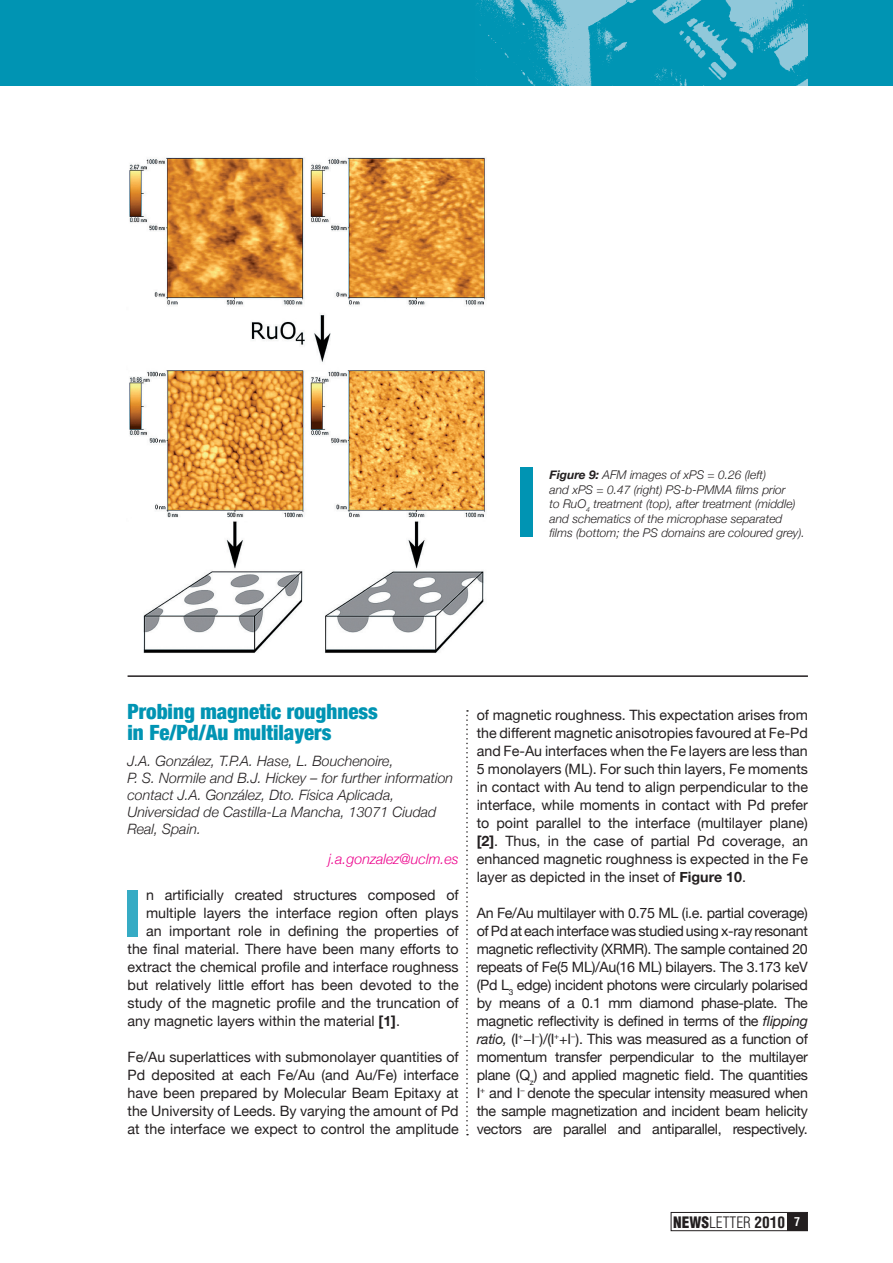
<style>
.page{position:relative;width:893px;height:1263px;background:#fff}
.page>*{position:absolute;margin:0;border:0;box-sizing:border-box;transform-origin:0 0}
.t1{font:700 64.65px "Helvetica Neue";color:#35abc4}
.t2{font:900 condensed 21px/21px "Helvetica Neue";color:#0094b3}
.t3{font:300 condensed 15.45px "Helvetica";color:#231f20}
.t4{font:14.25px/18px "Helvetica Neue";color:#231f20;text-align:justify}
.t5{font:italic 300 14.25px/17.1px "Helvetica Neue";color:#231f20}
.t6{font:italic 300 14.25px "Helvetica Neue";color:#ed028c}
.t7{font:italic 300 12px/14.4px "Helvetica Neue";color:#231f20}
.s1{font-weight:700}
.s2{font-style:italic}
.s3{font-weight:900}
.s4{font-weight:700;font-size:12px;color:#fff}
</style>
<div class="page">
<div style="left:671px;top:1212px;width:137px;height:19px;border:1px solid #231f20"></div>
<div style="left:787px;top:1213px;width:20px;height:17px;background:#231f20"></div>
<div style="left:0;top:0;width:893px;height:85px;background:#0094b3"></div>
<img style="left:476px;top:0;width:332px;height:85px">
<img style="left:129px;top:157px;width:357px;height:496px">
<div style="left:520px;top:468px;width:12px;height:69px;background:#0094b3"></div>
<svg style="left:466px;top:710px;width:2px;height:425px"></svg>
<hr style="left:128px;top:675px;width:680px;height:2px;background:#231f20">
<p class="t7" style="left:550px;top:468px;width:257px"><span class="s1">Figure 9:</span> AFM images of xPS = 0.26 (left)<br>and xPS = 0.47 (right) PS-b-PMMA films prior<br>to RuO<sub>4</sub> treatment (top), after treatment (middle) and schematics of the microphase separated films (bottom; the PS domains are coloured grey).</p>
<h2 class="t2" style="left:128px;top:701px;width:252px">Probing magnetic roughness in Fe/Pd/Au multilayers</h2>
<p class="t5" style="left:128px;top:752px;width:327px">J.A. González, T.P.A. Hase, L. Bouchenoire,<br>P. S. Normile and B.J. Hickey – for further information contact J.A. González, Dto. Física Aplicada, Universidad de Castilla-La Mancha, 13071 Ciudad Real, Spain.</p>
<p class="t6" style="left:329px;top:850px;width:132px">j.a.gonzalez@uclm.es</p>
<h1 class="t1" style="left:123px;top:873px;width:21px">I</h1>
<p class="t4" style="left:146px;top:886px;width:314px">n artificially created structures composed of</p>
<p class="t4" style="left:146px;top:904px;width:314px">multiple layers the interface region often plays</p>
<p class="t4" style="left:146px;top:922px;width:314px">an important role in defining the properties of</p>
<p class="t4" style="left:128px;top:940px;width:333px">the final material. There have been many efforts to</p>
<p class="t4" style="left:128px;top:958px;width:333px">extract the chemical profile and interface roughness</p>
<p class="t4" style="left:128px;top:976px;width:333px">but relatively little effort has been devoted to the</p>
<p class="t4" style="left:128px;top:994px;width:333px">study of the magnetic profile and the truncation of</p>
<p class="t4" style="left:128px;top:1012px;width:274px">any magnetic layers within the material <span class="s1">[1]</span>.</p>
<p class="t4" style="left:128px;top:1048px;width:333px">Fe/Au superlattices with submonolayer quantities of Pd deposited at each Fe/Au (and Au/Fe) interface have been prepared by Molecular Beam Epitaxy at the University of Leeds. By varying the amount of Pd at the interface we expect to control the amplitude</p>
<p class="t4" style="left:477px;top:706px;width:333px">of magnetic roughness. This expectation arises from the different magnetic anisotropies favoured at Fe-Pd and Fe-Au interfaces when the Fe layers are less than 5 monolayers (ML). For such thin layers, Fe moments in contact with Au tend to align perpendicular to the interface, while moments in contact with Pd prefer to point parallel to the interface (multilayer plane) <span class="s1">[2]</span>. Thus, in the case of partial Pd coverage, an enhanced magnetic roughness is expected in the Fe layer as depicted in the inset of <span class="s1">Figure 10</span>.</p>
<p class="t4" style="left:477px;top:904px;width:333px">An Fe/Au multilayer with 0.75 ML (i.e. partial coverage) of Pd at each interface was studied using x-ray resonant magnetic reflectivity (XRMR). The sample contained 20 repeats of Fe(5 ML)/Au(16 ML) bilayers. The 3.173 keV (Pd L<sub>3</sub> edge) incident photons were circularly polarised by means of a 0.1 mm diamond phase-plate. The magnetic reflectivity is defined in terms of the <span class="s2">flipping ratio,</span> (I<sup>+</sup>−I<sup>−</sup>)/(I<sup>+</sup>+I<sup>−</sup>). This was measured as a function of momentum transfer perpendicular to the multilayer plane (Q<sub>z</sub>) and applied magnetic field. The quantities I<sup>+</sup> and I<sup>−</sup> denote the specular intensity measured when the sample magnetization and incident beam helicity vectors are parallel and antiparallel, respectively.</p>
<p class="t3" style="left:673px;top:1212px;width:128px"><span class="s3">NEWS</span>LETTER <span class="s1">2010</span> <span class="s4">7</span></p>
</div>
